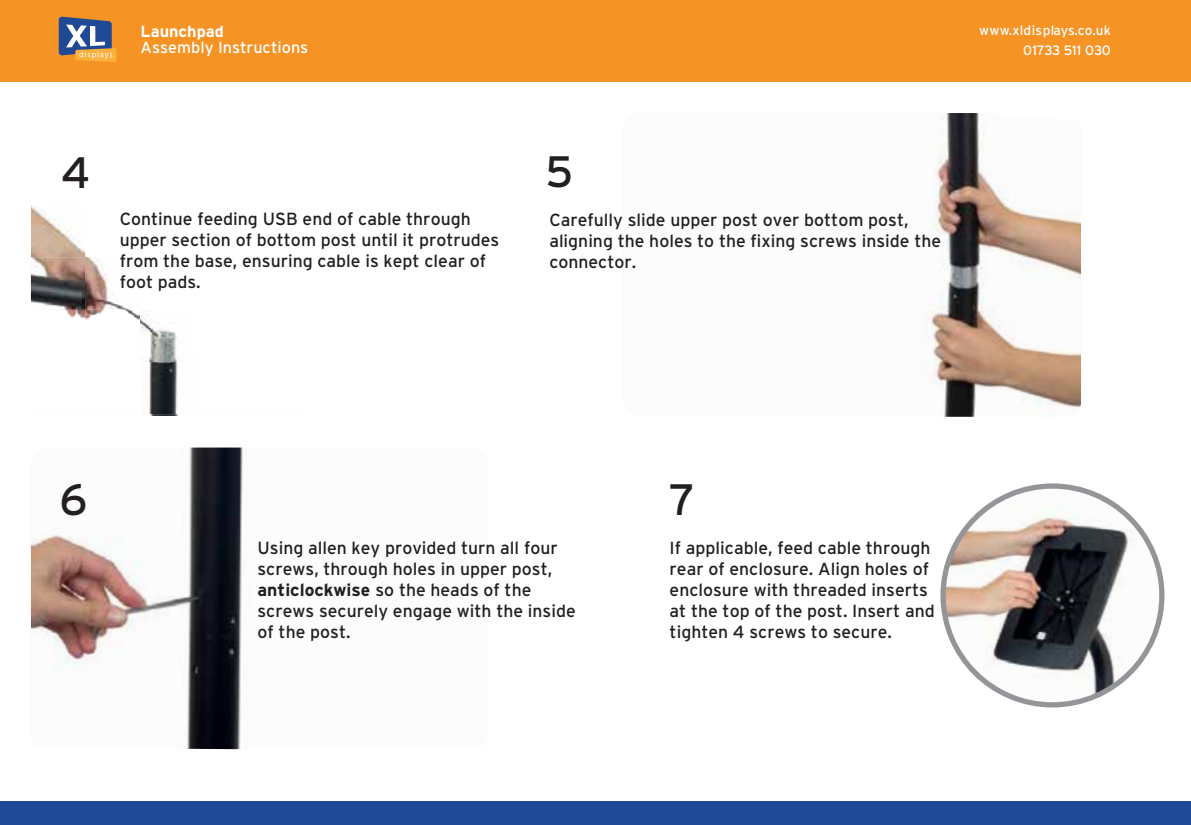
<style>
.page{position:relative;width:1191px;height:825px;background:#fff}
.page>*{position:absolute;margin:0;border:0;box-sizing:border-box;transform-origin:0 0}
.t1{font:43.8px "Interstate";color:#231f20}
.t2{font:17.6px/21px "Interstate";color:#231f20}
.t3{font:16.2px "Interstate";color:#fff}
.t4{font:700 16.2px "Interstate";color:#fff}
.t5{font:13.6px/20.4px "Interstate";letter-spacing:-.005em;color:#fff;text-align:right}
.s1{font-weight:700}
</style>
<div class="page">
<div style="left:0;top:0;width:1191px;height:81px;background:#f69325"></div>
<svg style="left:59px;top:17px;width:58px;height:45px"></svg>
<div style="left:0;top:801px;width:1191px;height:24px;background:#1f4895"></div>
<img style="left:925px;top:113px;width:156px;height:304px">
<img style="left:31px;top:447px;width:212px;height:302px">
<img style="left:943px;top:486px;width:218px;height:219px;border-radius:109px">
<div style="left:940px;top:483px;width:224px;height:224px;border:5px solid #939598;border-radius:50%"></div>
<img style="left:150px;top:414px;width:28px;height:2px">
<img style="left:31px;top:205px;width:147px;height:156px">
<img style="left:140px;top:361px;width:38px;height:53px">
<p class="t4" style="left:141px;top:21px;width:85px">Launchpad</p>
<p class="t3" style="left:141px;top:37px;width:169px">Assembly Instructions</p>
<p class="t5" style="left:979px;top:20px;width:133px">www.xldisplays.co.uk<br>01733 511 030</p>
<h1 class="t1" style="left:61px;top:146px;width:31px">4</h1>
<h1 class="t1" style="left:545px;top:145px;width:29px">5</h1>
<p class="t2" style="left:120px;top:208px;width:381px">Continue feeding USB end of cable through upper section of bottom post until it protrudes from the base, ensuring cable is kept clear of foot pads.</p>
<p class="t2" style="left:549px;top:209px;width:393px">Carefully slide upper post over bottom post, aligning the holes to the fixing screws inside the connector.</p>
<h1 class="t1" style="left:60px;top:473px;width:29px">6</h1>
<h1 class="t1" style="left:669px;top:473px;width:28px">7</h1>
<p class="t2" style="left:257px;top:536px;width:320px">Using allen key provided turn all four screws, through holes in upper post, <span class="s1">anticlockwise</span> so the heads of the screws securely engage with the inside of the post.</p>
<p class="t2" style="left:669px;top:536px;width:267px">If applicable, feed cable through rear of enclosure. Align holes of enclosure with threaded inserts at the top of the post. Insert and tighten 4 screws to secure.</p>
</div>
